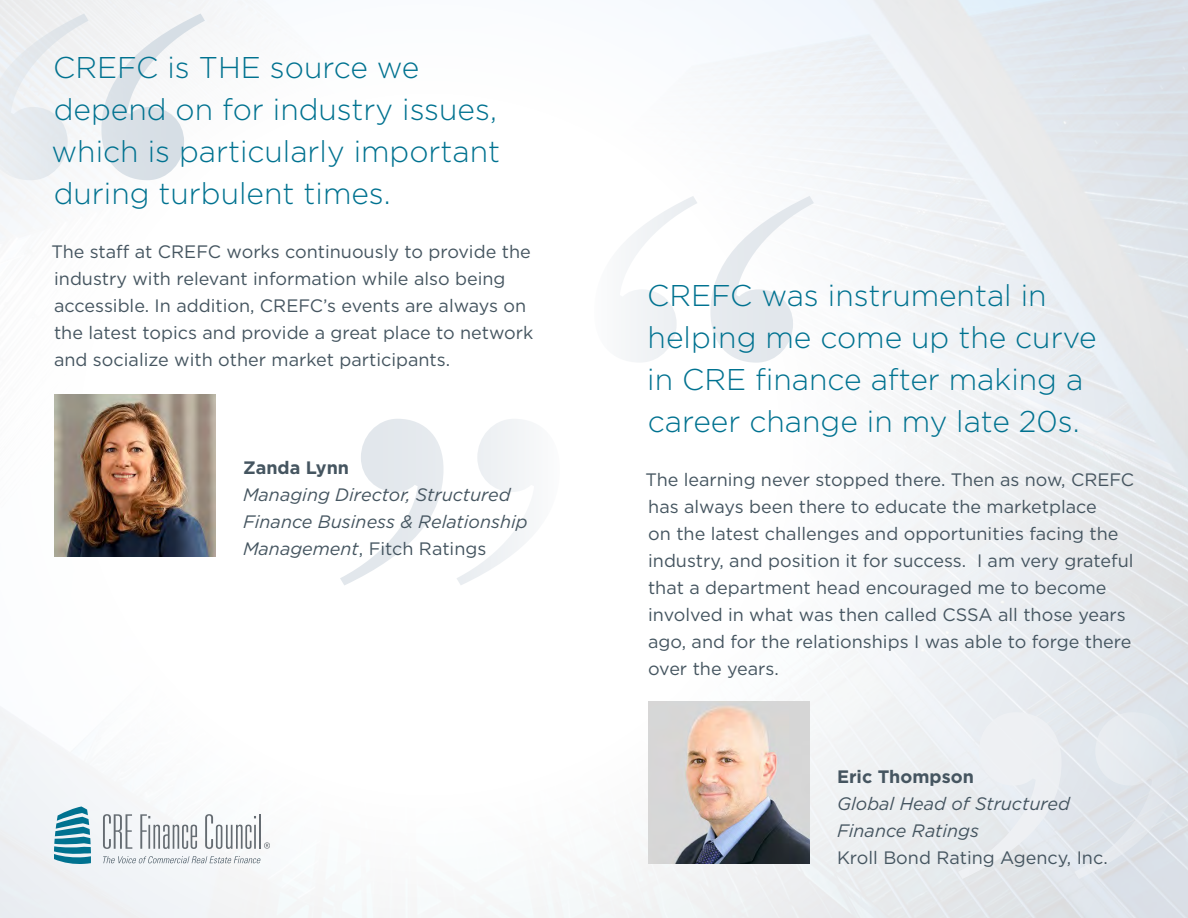
<style>
.page{position:relative;width:1188px;height:918px;background:#fff}
.page>*{position:absolute;margin:0;border:0;box-sizing:border-box;transform-origin:0 0}
.t1{font:300 30px/42px "Gotham";color:#007290}
.t2{font:18px/27px "Gotham";color:#455560}
.t3{font:italic 18px/27px "Gotham";color:#455560}
.t4{font:700 18px "Gotham";color:#455560}
.s1{font-style:normal}
</style>
<div class="page">
<svg style="left:54px;top:806px;width:37px;height:58px"></svg>
<svg style="left:103px;top:814px;width:29px;height:35px"></svg>
<svg style="left:140px;top:814px;width:57px;height:35px"></svg>
<svg style="left:205px;top:814px;width:51px;height:35px"></svg>
<hr style="left:259px;top:814px;width:2px;height:35px;background:#656c72">
<svg style="left:264px;top:842px;width:6px;height:7px"></svg>
<svg style="left:103px;top:856px;width:158px;height:7px"></svg>
<svg style="left:0;top:14px;width:205px;height:166px"></svg>
<svg style="left:594px;top:196px;width:220px;height:167px"></svg>
<svg style="left:340px;top:419px;width:220px;height:166px"></svg>
<svg style="left:958px;top:712px;width:220px;height:167px;background:#e4e8ed"></svg>
<img style="left:54px;top:395px;width:162px;height:162px">
<img style="left:648px;top:702px;width:162px;height:162px">
<h1 class="t1" style="left:51px;top:46px;width:450px">CREFC is THE source we depend on for industry issues, which is particularly important during turbulent times.</h1>
<p class="t2" style="left:51px;top:238px;width:484px">The staff at CREFC works continuously to provide the industry with relevant information while also being accessible. In addition, CREFC’s events are always on the latest topics and provide a great place to network and socialize with other market participants.</p>
<p class="t4" style="left:243px;top:456px;width:108px">Zanda Lynn</p>
<p class="t3" style="left:243px;top:481px;width:286px">Managing Director, Structured<br>Finance Business &amp; Relationship<br>Management<span class="s1">, Fitch Ratings</span></p>
<h1 class="t1" style="left:647px;top:273px;width:451px">CREFC was instrumental in helping me come up the curve in CRE finance after making a career change in my late 20s.</h1>
<p class="t2" style="left:645px;top:465px;width:490px">The learning never stopped there. Then as now, CREFC has always been there to educate the marketplace<br>on the latest challenges and opportunities facing the industry, and position it for success. I am very grateful that a department head encouraged me to become involved in what was then called CSSA all those years ago, and for the relationships I was able to forge there over the years.</p>
<p class="t4" style="left:837px;top:764px;width:138px">Eric Thompson</p>
<p class="t3" style="left:837px;top:789px;width:235px">Global Head of Structured<br>Finance Ratings</p>
<p class="t2" style="left:837px;top:843px;width:272px">Kroll Bond Rating Agency, Inc.</p>
</div>
